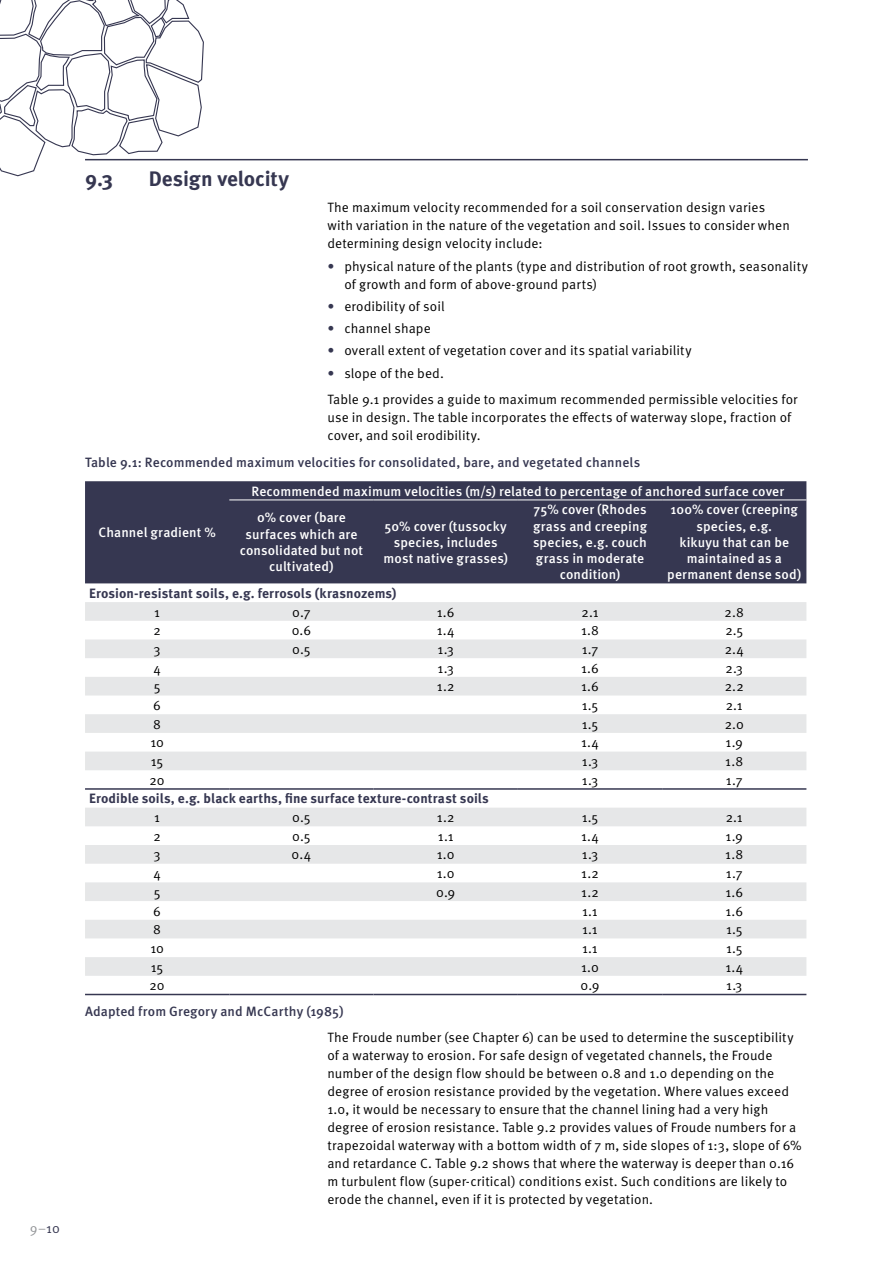
<style>
.page{position:relative;width:893px;height:1263px;background:#fff}
.page>*{position:absolute;margin:0;border:0;box-sizing:border-box;transform-origin:0 0}
.t1{font:700 21px "Meta OT";letter-spacing:-.005em;color:#363751}
.t2{font:13.5px/18px "Meta OT Norm";letter-spacing:.005em;color:#000}
.t3{font:500 13.5px/16.2px "Meta OT";letter-spacing:.005em;color:#fff;text-align:center}
.t4{font:500 13.5px "Meta OT";letter-spacing:.005em;color:#363751}
.t5{font:700 13.5px "Meta OT";letter-spacing:.005em;color:#363751}
.t6{font:13.5px "Meta OT Norm";color:#939598}
.s1{color:#363751}
</style>
<div class="page">
<svg style="left:0;top:0;width:204px;height:177px"></svg>
<hr style="left:85px;top:159px;width:723px;height:1px;background:#363751">
<div style="left:85px;top:481px;width:721px;height:102px;background:#363751"></div>
<svg style="left:85px;top:602px;width:721px;height:374px"></svg>
<svg style="left:85px;top:639px;width:721px;height:131px;fill:#e6e7e8"></svg>
<hr style="left:85px;top:994px;width:144px;height:1px;background:#363751">
<hr style="left:229px;top:994px;width:145px;height:1px;background:#363751">
<hr style="left:374px;top:994px;width:144px;height:1px;background:#363751">
<hr style="left:518px;top:994px;width:144px;height:1px;background:#363751">
<hr style="left:662px;top:994px;width:144px;height:1px;background:#363751">
<hr style="left:229px;top:499px;width:145px;height:1px;background:#fff">
<hr style="left:374px;top:499px;width:144px;height:1px;background:#fff">
<hr style="left:518px;top:499px;width:144px;height:1px;background:#fff">
<hr style="left:662px;top:499px;width:144px;height:1px;background:#fff">
<hr style="left:85px;top:788px;width:144px;height:2px;background:#363751">
<hr style="left:229px;top:788px;width:145px;height:2px;background:#363751">
<hr style="left:374px;top:788px;width:144px;height:2px;background:#363751">
<hr style="left:518px;top:788px;width:144px;height:2px;background:#363751">
<hr style="left:662px;top:788px;width:144px;height:2px;background:#363751">
<p class="t6" style="left:30px;top:1220px;width:32px">9–<span class="s1">10</span></p>
<h1 class="t1" style="left:85px;top:165px;width:30px">9.3</h1>
<h1 class="t1" style="left:149px;top:165px;width:142px">Design velocity</h1>
<p class="t2" style="left:327px;top:199px;width:464px">The maximum velocity recommended for a soil conservation design varies with variation in the nature of the vegetation and soil. Issues to consider when determining design velocity include:</p>
<p class="t2" style="left:344px;top:257px;width:465px;text-indent:-17px"><span class="s1">•</span> physical nature of the plants (type and distribution of root growth, seasonality of growth and form of above-ground parts)</p>
<p class="t2" style="left:327px;top:297px;width:119px"><span class="s1">•</span> erodibility of soil</p>
<p class="t2" style="left:327px;top:320px;width:105px"><span class="s1">•</span> channel shape</p>
<p class="t2" style="left:327px;top:342px;width:366px"><span class="s1">•</span> overall extent of vegetation cover and its spatial variability</p>
<p class="t2" style="left:327px;top:360px;width:472px;line-height:26.5px"><span class="s1">•</span> slope of the bed.<br>Table 9.1 provides a guide to maximum recommended permissible velocities for</p>
<p class="t2" style="left:327px;top:409px;width:465px">use in design. The table incorporates the effects of waterway slope, fraction of cover, and soil erodibility.</p>
<p class="t4" style="left:85px;top:454px;width:557px">Table 9.1: Recommended maximum velocities for consolidated, bare, and vegetated channels</p>
<p class="t3" style="left:98px;top:525px;width:119px">Channel gradient %</p>
<p class="t3" style="left:257px;top:478px;width:529px;line-height:26.8px;text-align:left;text-indent:-6px">Recommended maximum velocities (m/s) related to percentage of anchored surface cover<br>0% cover (bare</p>
<p class="t3" style="left:240px;top:526px;width:125px">surfaces which are consolidated but not cultivated)</p>
<p class="t3" style="left:384px;top:518px;width:126px">50% cover (tussocky species, includes most native grasses)</p>
<p class="t3" style="left:533px;top:502px;width:115px">75% cover (Rhodes grass and creeping species, e.g. couch grass in moderate condition)</p>
<p class="t3" style="left:667px;top:502px;width:136px">100% cover (creeping species, e.g.<br>kikuyu that can be maintained as a permanent dense sod)</p>
<p class="t5" style="left:89px;top:585px;width:309px">Erosion-resistant soils, e.g. ferrosols (krasnozems)</p>
<p class="t2" style="left:154px;top:603px;width:7px">1</p>
<p class="t2" style="left:292px;top:603px;width:20px">0.7</p>
<p class="t2" style="left:437px;top:603px;width:19px">1.6</p>
<p class="t2" style="left:581px;top:603px;width:19px">2.1</p>
<p class="t2" style="left:725px;top:603px;width:21px">2.8</p>
<p class="t2" style="left:153px;top:622px;width:9px">2</p>
<p class="t2" style="left:292px;top:622px;width:21px">0.6</p>
<p class="t2" style="left:437px;top:622px;width:19px">1.4</p>
<p class="t2" style="left:581px;top:622px;width:19px">1.8</p>
<p class="t2" style="left:725px;top:622px;width:19px">2.5</p>
<p class="t2" style="left:154px;top:640px;width:9px">3</p>
<p class="t2" style="left:292px;top:640px;width:20px">0.5</p>
<p class="t2" style="left:438px;top:640px;width:18px">1.3</p>
<p class="t2" style="left:582px;top:640px;width:18px">1.7</p>
<p class="t2" style="left:725px;top:640px;width:21px">2.4</p>
<p class="t2" style="left:153px;top:659px;width:9px">4</p>
<p class="t2" style="left:438px;top:659px;width:18px">1.3</p>
<p class="t2" style="left:581px;top:659px;width:19px">1.6</p>
<p class="t2" style="left:725px;top:659px;width:19px">2.3</p>
<p class="t2" style="left:154px;top:678px;width:8px">5</p>
<p class="t2" style="left:437px;top:678px;width:19px">1.2</p>
<p class="t2" style="left:581px;top:678px;width:19px">1.6</p>
<p class="t2" style="left:725px;top:678px;width:20px">2.2</p>
<p class="t2" style="left:153px;top:696px;width:9px">6</p>
<p class="t2" style="left:582px;top:696px;width:18px">1.5</p>
<p class="t2" style="left:726px;top:696px;width:19px">2.1</p>
<p class="t2" style="left:153px;top:715px;width:9px">8</p>
<p class="t2" style="left:582px;top:715px;width:18px">1.5</p>
<p class="t2" style="left:725px;top:715px;width:21px">2.0</p>
<p class="t2" style="left:150px;top:734px;width:15px">10</p>
<p class="t2" style="left:581px;top:734px;width:19px">1.4</p>
<p class="t2" style="left:726px;top:734px;width:19px">1.9</p>
<p class="t2" style="left:151px;top:752px;width:14px">15</p>
<p class="t2" style="left:582px;top:752px;width:18px">1.3</p>
<p class="t2" style="left:725px;top:752px;width:19px">1.8</p>
<p class="t2" style="left:150px;top:771px;width:17px">20</p>
<p class="t2" style="left:582px;top:771px;width:18px">1.3</p>
<p class="t2" style="left:726px;top:771px;width:18px">1.7</p>
<p class="t5" style="left:89px;top:790px;width:401px">Erodible soils, e.g. black earths, fine surface texture-contrast soils</p>
<p class="t2" style="left:154px;top:808px;width:7px">1</p>
<p class="t2" style="left:292px;top:808px;width:20px">0.5</p>
<p class="t2" style="left:437px;top:808px;width:19px">1.2</p>
<p class="t2" style="left:582px;top:808px;width:18px">1.5</p>
<p class="t2" style="left:726px;top:808px;width:19px">2.1</p>
<p class="t2" style="left:153px;top:827px;width:9px">2</p>
<p class="t2" style="left:292px;top:827px;width:20px">0.5</p>
<p class="t2" style="left:438px;top:827px;width:17px">1.1</p>
<p class="t2" style="left:581px;top:827px;width:19px">1.4</p>
<p class="t2" style="left:726px;top:827px;width:19px">1.9</p>
<p class="t2" style="left:154px;top:846px;width:9px">3</p>
<p class="t2" style="left:292px;top:846px;width:21px">0.4</p>
<p class="t2" style="left:437px;top:846px;width:19px">1.0</p>
<p class="t2" style="left:582px;top:846px;width:18px">1.3</p>
<p class="t2" style="left:725px;top:846px;width:19px">1.8</p>
<p class="t2" style="left:153px;top:865px;width:9px">4</p>
<p class="t2" style="left:437px;top:865px;width:19px">1.0</p>
<p class="t2" style="left:581px;top:865px;width:19px">1.2</p>
<p class="t2" style="left:726px;top:865px;width:18px">1.7</p>
<p class="t2" style="left:154px;top:883px;width:8px">5</p>
<p class="t2" style="left:436px;top:883px;width:21px">0.9</p>
<p class="t2" style="left:581px;top:883px;width:19px">1.2</p>
<p class="t2" style="left:725px;top:883px;width:19px">1.6</p>
<p class="t2" style="left:153px;top:902px;width:9px">6</p>
<p class="t2" style="left:582px;top:902px;width:17px">1.1</p>
<p class="t2" style="left:725px;top:902px;width:19px">1.6</p>
<p class="t2" style="left:153px;top:921px;width:9px">8</p>
<p class="t2" style="left:582px;top:921px;width:17px">1.1</p>
<p class="t2" style="left:726px;top:921px;width:18px">1.5</p>
<p class="t2" style="left:150px;top:939px;width:15px">10</p>
<p class="t2" style="left:582px;top:939px;width:17px">1.1</p>
<p class="t2" style="left:726px;top:939px;width:18px">1.5</p>
<p class="t2" style="left:151px;top:958px;width:14px">15</p>
<p class="t2" style="left:581px;top:958px;width:19px">1.0</p>
<p class="t2" style="left:725px;top:958px;width:19px">1.4</p>
<p class="t2" style="left:150px;top:977px;width:17px">20</p>
<p class="t2" style="left:580px;top:977px;width:21px">0.9</p>
<p class="t2" style="left:726px;top:977px;width:18px">1.3</p>
<p class="t4" style="left:85px;top:1003px;width:260px">Adapted from Gregory and McCarthy (1985)</p>
<p class="t2" style="left:327px;top:1029px;width:476px">The Froude number (see Chapter 6) can be used to determine the susceptibility of a waterway to erosion. For safe design of vegetated channels, the Froude number of the design flow should be between 0.8 and 1.0 depending on the degree of erosion resistance provided by the vegetation. Where values exceed 1.0, it would be necessary to ensure that the channel lining had a very high degree of erosion resistance. Table 9.2 provides values of Froude numbers for a trapezoidal waterway with a bottom width of 7 m, side slopes of 1:3, slope of 6% and retardance C. Table 9.2 shows that where the waterway is deeper than 0.16 m turbulent flow (super-critical) conditions exist. Such conditions are likely to erode the channel, even if it is protected by vegetation.</p>
</div>
